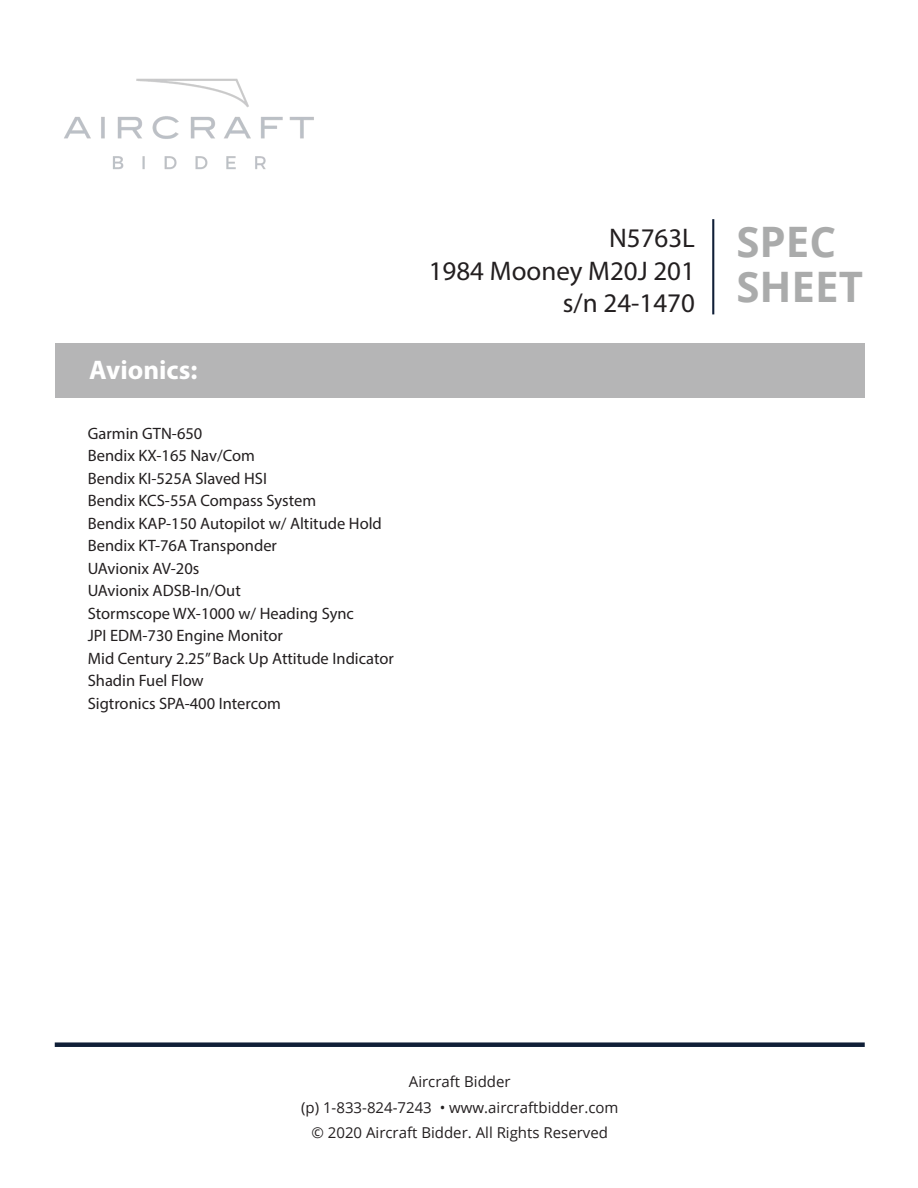
<style>
.page{position:relative;width:918px;height:1188px;background:#fff}
.page>*{position:absolute;margin:0;border:0;box-sizing:border-box;transform-origin:0 0}
.t1{font:700 42px/45.2px "Open Sans";color:#aaabab}
.t2{font:27px/32.4px "Myriad Pro";color:#231f20;text-align:right}
.t3{font:700 27px "Myriad Pro";color:#fff}
.t4{font:16.5px "Myriad Pro";color:#231f20}
.t5{font:15px/25.5px "Open Sans";color:#231f20;text-align:center}
</style>
<div class="page">
<div style="left:56px;top:344px;width:809px;height:54px;background:#b5b5b6"></div>
<img style="left:64px;top:78px;width:250px;height:92px">
<div style="left:55px;top:1042px;width:810px;height:5px;background:#101f37"></div>
<hr style="left:712px;top:219px;width:2px;height:95px;background:#101f37">
<p class="t3" style="left:89px;top:352px;width:110px">Avionics:</p>
<p class="t4" style="left:88px;top:423px;width:116px">Garmin GTN-650</p>
<p class="t4" style="left:88px;top:445px;width:169px">Bendix KX-165 Nav/Com</p>
<p class="t4" style="left:88px;top:468px;width:181px">Bendix KI-525A Slaved HSI</p>
<p class="t4" style="left:88px;top:490px;width:230px">Bendix KCS-55A Compass System</p>
<p class="t4" style="left:88px;top:513px;width:296px">Bendix KAP-150 Autopilot w/ Altitude Hold</p>
<p class="t4" style="left:88px;top:535px;width:191px">Bendix KT-76A Transponder</p>
<p class="t4" style="left:88px;top:558px;width:113px">UAvionix AV-20s</p>
<p class="t4" style="left:88px;top:580px;width:155px">UAvionix ADSB-In/Out</p>
<p class="t4" style="left:88px;top:603px;width:268px">Stormscope WX-1000 w/ Heading Sync</p>
<p class="t4" style="left:88px;top:625px;width:197px">JPI EDM-730 Engine Monitor</p>
<p class="t4" style="left:88px;top:648px;width:308px">Mid Century 2.25” Back Up Attitude Indicator</p>
<p class="t4" style="left:88px;top:670px;width:118px">Shadin Fuel Flow</p>
<p class="t4" style="left:88px;top:693px;width:195px">Sigtronics SPA-400 Intercom</p>
<h2 class="t2" style="left:429px;top:222px;width:268px">N5763L<br>1984 Mooney M20J 201 s/n 24-1470</h2>
<h1 class="t1" style="left:736px;top:218px;width:128px">SPEC<br>SHEET</h1>
<p class="t5" style="left:301px;top:1069px;width:319px">Aircraft Bidder<br>(p) 1-833-824-7243 • www.aircraftbidder.com © 2020 Aircraft Bidder. All Rights Reserved</p>
</div>
